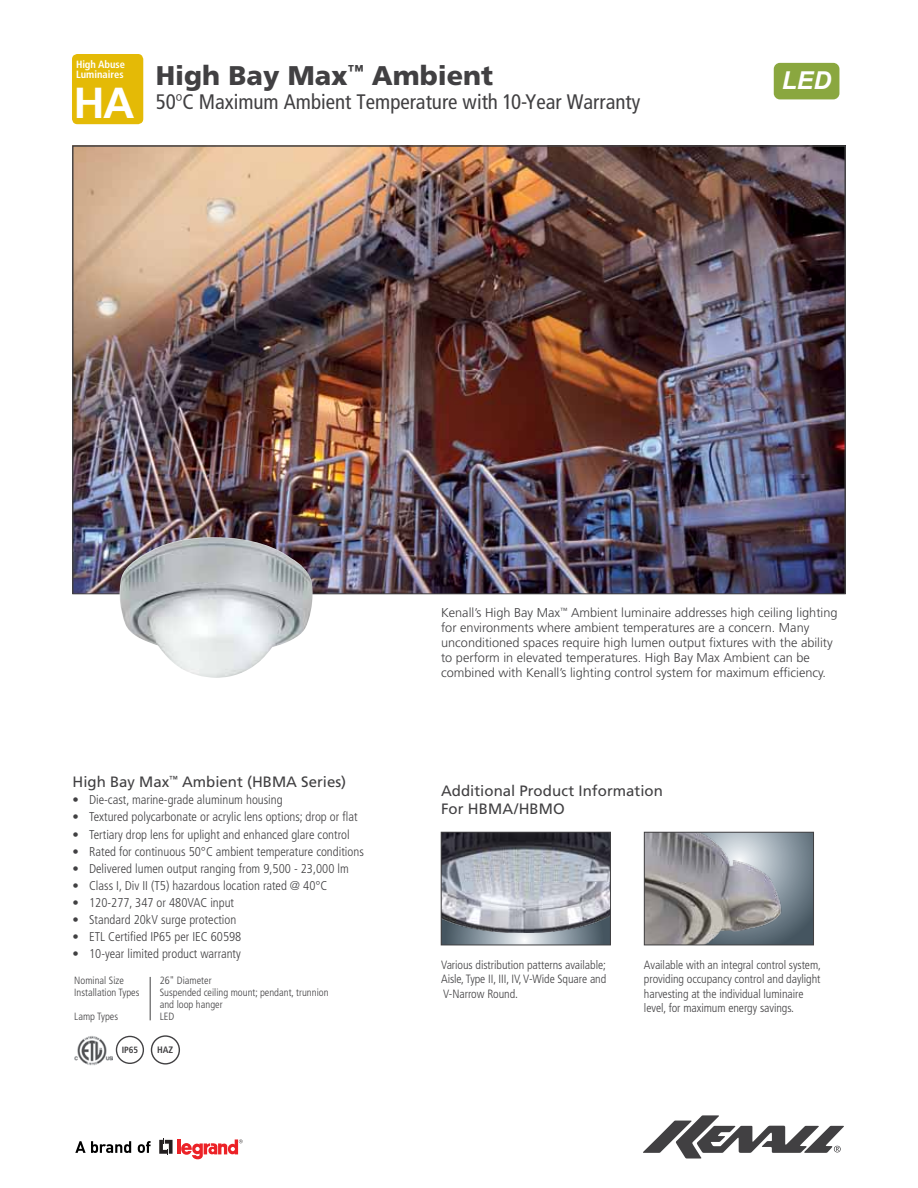
<style>
.page{position:relative;width:918px;height:1188px;background:#fff}
.page>*{position:absolute;margin:0;border:0;box-sizing:border-box;transform-origin:0 0}
.t1{font:700 43.35px "Frutiger LT Std";color:#fff}
.t2{font:900 27px "Frutiger LT Std";color:#414042}
.t3{font:italic 700 24.6px "Arial";color:#fff}
.t4{font:condensed 21px "Frutiger LT Std";color:#414042}
.t5{font:15px/18px "Frutiger LT Std";color:#414042}
.t6{font:300 condensed 12.75px "Frutiger LT Std";color:#414042}
.t7{font:300 12.75px/15px "Frutiger LT Std";color:#414042}
.t8{font:300 condensed 12px/14.4px "Frutiger LT Std";letter-spacing:-.005em;color:#414042}
.t9{font:300 condensed 10.5px/12.5px "Frutiger LT Std";color:#414042}
.t10{font:700 condensed 10.5px/10.5px "Frutiger LT Std";color:#fff}
.t11{font:700 condensed 9.3px "Frutiger";color:#414042}
.t12{font:700 condensed 9px "Frutiger LT Std";color:#414042}
.s1{font-weight:300}
</style>
<div class="page">
<svg style="left:643px;top:1115px;width:201px;height:44px"></svg>
<div style="left:72px;top:54px;width:71px;height:70px;background:#e4ba06;border-radius:5px"></div>
<div style="left:774px;top:63px;width:65px;height:36px;background:#8aa73f;border-radius:6px"></div>
<img style="left:75px;top:148px;width:768px;height:444px">
<img style="left:119px;top:537px;width:195px;height:141px">
<hr style="left:150px;top:977px;width:1px;height:43px;background:#414042">
<img style="left:75px;top:1036px;width:37px;height:29px">
<svg style="left:116px;top:1036px;width:28px;height:28px"></svg>
<svg style="left:151px;top:1035px;width:29px;height:30px"></svg>
<svg style="left:443px;top:933px;width:166px;height:10px;background:#94a0a8"></svg>
<img style="left:443px;top:834px;width:166px;height:99px">
<div style="left:441px;top:832px;width:170px;height:113px;border:1px solid #414042"></div>
<img style="left:646px;top:834px;width:166px;height:109px">
<div style="left:644px;top:832px;width:170px;height:113px;border:1px solid #414042"></div>
<svg style="left:159px;top:1139px;width:14px;height:16px"></svg>
<hr style="left:177px;top:1139px;width:4px;height:15px;background:#ec2227">
<svg style="left:181px;top:1139px;width:62px;height:20px"></svg>
<svg style="left:75px;top:1141px;width:56px;height:12px"></svg>
<svg style="left:138px;top:1141px;width:13px;height:12px"></svg>
<p class="t10" style="left:76px;top:59px;width:50px">High Abuse<br>Luminaires</p>
<h1 class="t1" style="left:74px;top:77px;width:62px">HA</h1>
<h2 class="t2" style="left:156px;top:59px;width:339px">High Bay Max<sup>™</sup> Ambient</h2>
<h3 class="t4" style="left:156px;top:89px;width:486px">50<span class="s1">o</span>C Maximum Ambient Temperature with 10-Year Warranty</h3>
<h3 class="t3" style="left:782px;top:65px;width:51px">LED</h3>
<p class="t7" style="left:441px;top:605px;width:398px">Kenall’s High Bay Max<sup>™</sup> Ambient luminaire addresses high ceiling lighting for environments where ambient temperatures are a concern. Many unconditioned spaces require high lumen output fixtures with the ability to perform in elevated temperatures. High Bay Max Ambient can be combined with Kenall’s lighting control system for maximum efficiency.</p>
<p class="t5" style="left:73px;top:773px;width:275px">High Bay Max<sup>™</sup> Ambient (HBMA Series)</p>
<p class="t6" style="left:73px;top:793px;width:212px">• Die-cast, marine-grade aluminum housing</p>
<p class="t6" style="left:73px;top:810px;width:286px">• Textured polycarbonate or acrylic lens options; drop or flat</p>
<p class="t6" style="left:73px;top:827px;width:279px">• Tertiary drop lens for uplight and enhanced glare control</p>
<p class="t6" style="left:73px;top:844px;width:293px">• Rated for continuous 50°C ambient temperature conditions</p>
<p class="t6" style="left:73px;top:861px;width:278px">• Delivered lumen output ranging from 9,500 - 23,000 lm</p>
<p class="t6" style="left:73px;top:878px;width:256px">• Class I, Div II (T5) hazardous location rated @ 40°C</p>
<p class="t6" style="left:73px;top:895px;width:163px">• 120-277, 347 or 480VAC input</p>
<p class="t6" style="left:73px;top:912px;width:165px">• Standard 20kV surge protection</p>
<p class="t6" style="left:73px;top:929px;width:170px">• ETL Certified IP65 per IEC 60598</p>
<p class="t6" style="left:73px;top:947px;width:170px">• 10-year limited product warranty</p>
<p class="t9" style="left:74px;top:974px;width:51px">Nominal Size</p>
<p class="t9" style="left:160px;top:974px;width:53px">26" Diameter</p>
<p class="t9" style="left:74px;top:986px;width:67px">Installation Types</p>
<p class="t9" style="left:160px;top:986px;width:170px">Suspended ceiling mount; pendant, trunnion and loop hanger</p>
<p class="t9" style="left:74px;top:1011px;width:45px">Lamp Types</p>
<p class="t9" style="left:160px;top:1011px;width:16px">LED</p>
<p class="t12" style="left:122px;top:1045px;width:18px">IP65</p>
<p class="t11" style="left:157px;top:1044px;width:17px">HAZ</p>
<p class="t5" style="left:441px;top:782px;width:223px">Additional Product Information<br>For HBMA/HBMO</p>
<p class="t8" style="left:441px;top:958px;width:167px;text-align:justify">Various distribution patterns available; Aisle, Type II, III, IV, V-Wide Square and V-Narrow Round.</p>
<p class="t8" style="left:644px;top:958px;width:179px">Available with an integral control system, providing occupancy control and daylight harvesting at the individual luminaire level, for maximum energy savings.</p>
</div>
